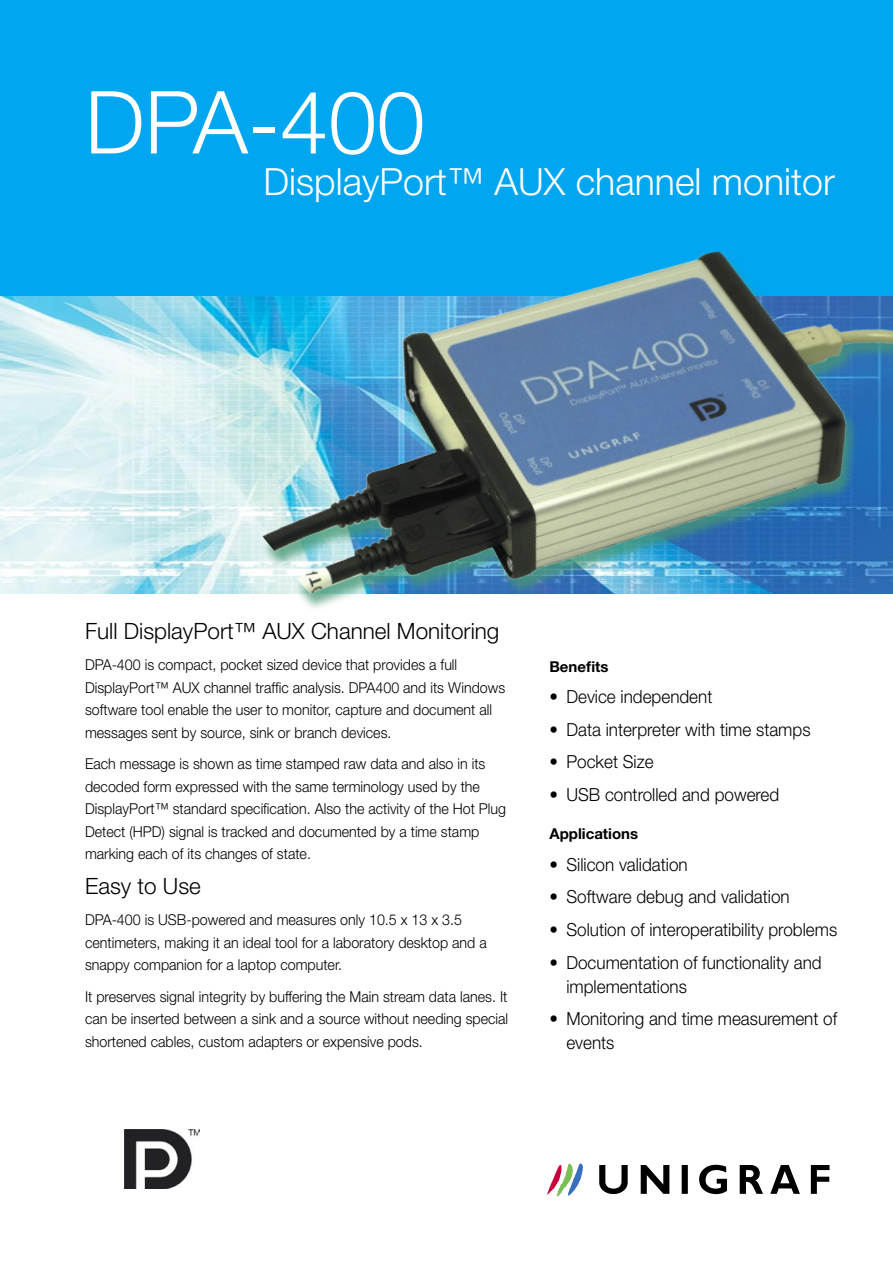
<style>
.page{position:relative;width:893px;height:1263px;background:#fff}
.page>*{position:absolute;margin:0;border:0;box-sizing:border-box;transform-origin:0 0}
.t1{font:300 87px "Helvetica Neue LT";color:#fff}
.t2{font:300 37.5px "Helvetica Neue LT";color:#fff}
.Väliotsikko{font:300 22.5px "Helvetica Neue LT";color:#000}
.Leipäteksti{font:300 22.5px "Helvetica Neue LT";color:#000}
.Benefits___ingressi{font:300 18px/24px "Helvetica Neue LT";color:#000;scale:.95 1}
.Leipäteksti-2{font:300 15px/22.5px "Helvetica Neue LT";color:#000;scale:.95 1}
.Väliotsikko_pieni{font:700 15px "Helvetica Neue LT";color:#000}
</style>
<div class="page">
<div style="left:0;top:0;width:893px;height:297px;background:#00a6ef"></div>
<svg style="left:547px;top:1163px;width:36px;height:33px"></svg>
<svg style="left:599px;top:1165px;width:230px;height:29px"></svg>
<img style="left:0;top:297px;width:205px;height:296px">
<img style="left:205px;top:220px;width:688px;height:388px">
<img style="left:124px;top:1129px;width:76px;height:59px">
<p class="t1" style="left:85px;top:69px;width:342px">DPA-400</p>
<p class="t2" style="left:264px;top:159px;width:573px">DisplayPort™ AUX channel monitor</p>
<p class="Väliotsikko" style="left:85px;top:617px;width:416px">Full DisplayPort™ AUX Channel Monitoring</p>
<p class="Leipäteksti-2" style="left:85px;top:653px;width:444px">DPA-400 is compact, pocket sized device that provides a full DisplayPort™ AUX channel traffic analysis. DPA400 and its Windows software tool enable the user to monitor, capture and document all messages sent by source, sink or branch devices.</p>
<p class="Leipäteksti-2" style="left:85px;top:752px;width:445px">Each message is shown as time stamped raw data and also in its decoded form expressed with the same terminology used by the DisplayPort™ standard specification. Also the activity of the Hot Plug Detect (HPD) signal is tracked and documented by a time stamp marking each of its changes of state.</p>
<p class="Leipäteksti" style="left:85px;top:872px;width:117px">Easy to Use</p>
<p class="Leipäteksti-2" style="left:85px;top:908px;width:424px">DPA-400 is USB-powered and measures only 10.5 x 13 x 3.5 centimeters, making it an ideal tool for a laboratory desktop and a snappy companion for a laptop computer.</p>
<p class="Leipäteksti-2" style="left:85px;top:985px;width:447px;text-align:justify">It preserves signal integrity by buffering the Main stream data lanes. It can be inserted between a sink and a source without needing special shortened cables, custom adapters or expensive pods.</p>
<p class="Väliotsikko_pieni" style="left:549px;top:657px;width:61px">Benefits</p>
<p class="Benefits___ingressi" style="left:549px;top:685px;width:173px">• Device independent</p>
<p class="Benefits___ingressi" style="left:549px;top:717px;width:276px">• Data interpreter with time stamps</p>
<p class="Benefits___ingressi" style="left:549px;top:750px;width:111px">• Pocket Size</p>
<p class="Benefits___ingressi" style="left:549px;top:782px;width:244px">• USB controlled and powered</p>
<p class="Väliotsikko_pieni" style="left:549px;top:825px;width:90px">Applications</p>
<p class="Benefits___ingressi" style="left:549px;top:852px;width:147px">• Silicon validation</p>
<p class="Benefits___ingressi" style="left:549px;top:885px;width:254px">• Software debug and validation</p>
<p class="Benefits___ingressi" style="left:549px;top:917px;width:304px">• Solution of interoperatibility problems</p>
<p class="Benefits___ingressi" style="left:566px;top:950px;width:270px;text-indent:-17px">• Documentation of functionality and implementations</p>
<p class="Benefits___ingressi" style="left:566px;top:1006px;width:287px;text-indent:-17px">• Monitoring and time measurement of events</p>
</div>
